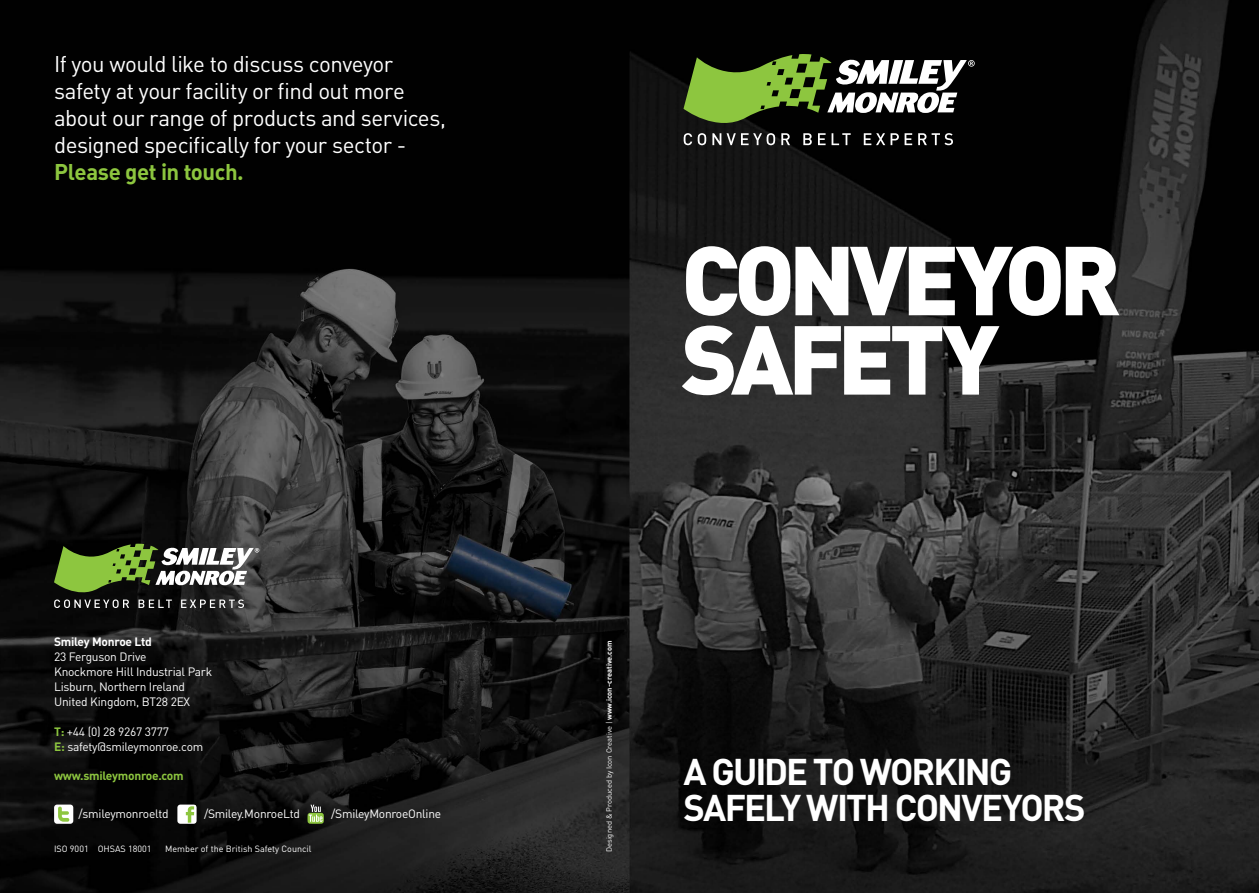
<style>
.page{position:relative;width:1259px;height:893px;background:#fff}
.page>*{position:absolute;margin:0;border:0;box-sizing:border-box;transform-origin:0 0}
.t1{font:900 96.15px/79.3px "DIN";letter-spacing:-.06em;color:#fff}
.t2{font:700 36.75px/35.8px "DIN";letter-spacing:-.055em;color:#fff}
.t3{font:22.5px/27px "DIN";letter-spacing:-.025em;color:#fff}
.t4{font:22.5px "DIN Bold Alternate";letter-spacing:-.02em;color:#8dc63f}
.t5{font:12px/15px "DIN";letter-spacing:-.02em;color:#fff}
.t6{font:700 12px "DIN";letter-spacing:-.02em;color:#8dc63f}
.t7{font:700 12px "DIN";letter-spacing:-.02em;color:#fff}
.t8{font:9px "DIN";color:#fff}
.t9{font:7.5px "DIN";color:#fff}
.s1{font-weight:700;color:#8dc63f}
.s2{font-weight:700}
</style>
<div class="page">
<img style="left:0;top:0;width:1259px;height:893px">
<svg style="left:683px;top:54px;width:291px;height:91px;background:#4f5c3d"></svg>
<svg style="left:54px;top:544px;width:205px;height:64px;background:#5c694a"></svg>
<div style="left:54px;top:805px;width:19px;height:19px;background:#fff;border-radius:3px"></div>
<svg style="left:58px;top:807px;width:11px;height:15px"></svg>
<svg style="left:177px;top:805px;width:20px;height:19px"></svg>
<svg style="left:307px;top:805px;width:17px;height:19px"></svg>
<h3 class="t3" style="left:54px;top:50px;width:393px">If you would like to discuss conveyor safety at your facility or find out more about our range of products and services, designed specifically for your sector -</h3>
<h3 class="t4" style="left:54px;top:157px;width:191px">Please get in touch.</h3>
<p class="t7" style="left:54px;top:633px;width:99px">Smiley Monroe Ltd</p>
<p class="t5" style="left:54px;top:648px;width:160px">23 Ferguson Drive<br>Knockmore Hill Industrial Park<br>Lisburn, Northern Ireland<br>United Kingdom, BT28 2EX</p>
<p class="t5" style="left:54px;top:723px;width:151px"><span class="s1">T:</span> +44 (0) 28 9267 3777<br><span class="s1">E:</span> safety@smileymonroe.com</p>
<p class="t6" style="left:54px;top:768px;width:131px">www.smileymonroe.com</p>
<p class="t5" style="left:79px;top:806px;width:92px">/smileymonroeltd</p>
<p class="t5" style="left:204px;top:806px;width:98px">/Smiley.MonroeLtd</p>
<p class="t5" style="left:331px;top:806px;width:111px">/SmileyMonroeOnline</p>
<p class="t8" style="left:54px;top:843px;width:99px">ISO 9001 OHSAS 18001</p>
<p class="t8" style="left:165px;top:843px;width:148px">Member of the British Safety Council</p>
<h1 class="t1" style="left:681px;top:236px;width:441px">CONVEYOR<br>SAFETY</h1>
<p class="t9" style="left:604px;top:852px;width:213px;rotate:-90deg">Designed &amp; Produced by Icon Creative | <span class="s2">www.icon-creative.com</span></p>
<h2 class="t2" style="left:683px;top:753px;width:404px">A GUIDE TO WORKING<br>SAFELY WITH CONVEYORS</h2>
</div>
